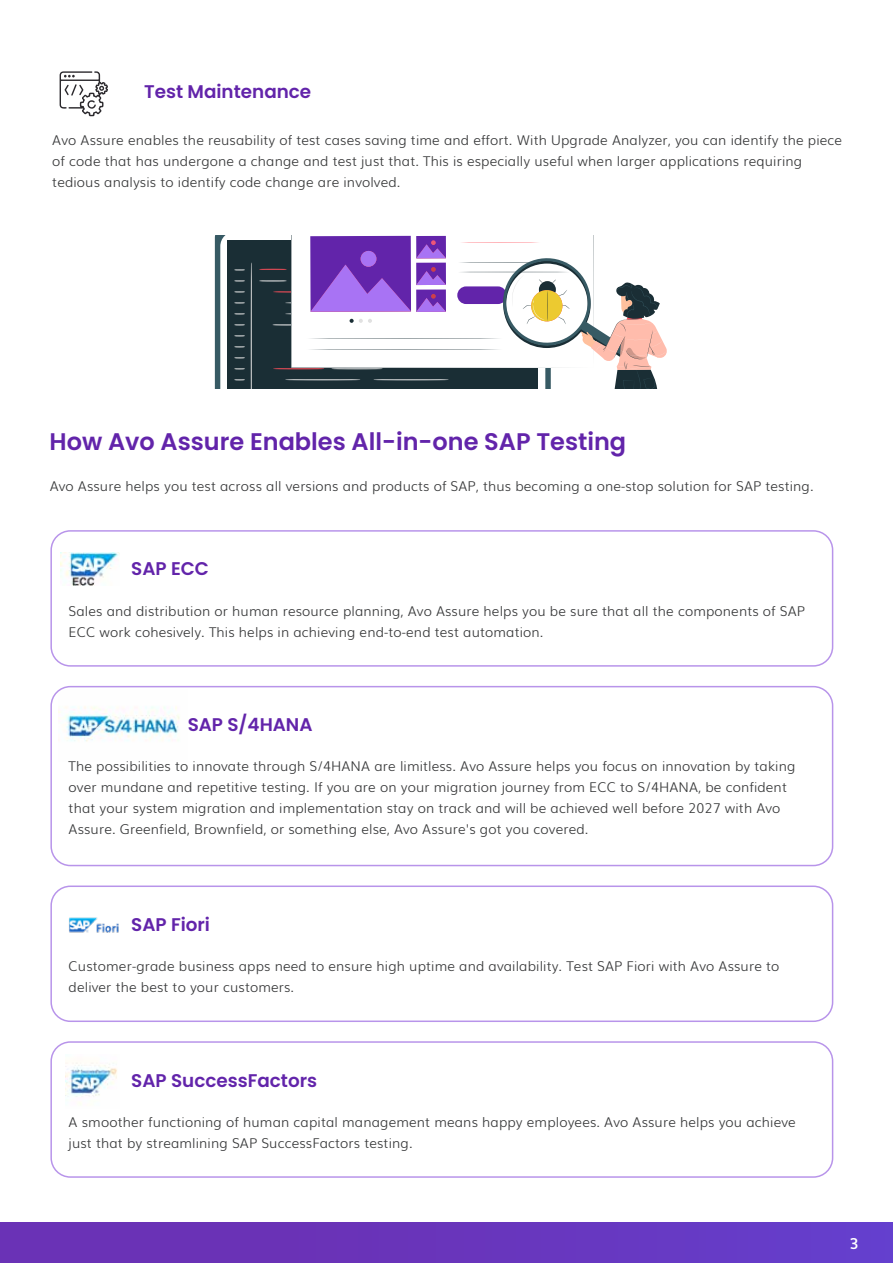
<style>
.page{position:relative;width:893px;height:1263px;background:#fff}
.page>*{position:absolute;margin:0;border:0;box-sizing:border-box;transform-origin:0 0}
.t1{font:600 24px "Poppins";color:#6224aa}
.t2{font:600 18.3px "Poppins";color:#6224aa}
.t3{font:700 15px "Muli";color:#fff}
.t4{font:300 13.5px/21px "Muli";letter-spacing:.01em;color:#363738}
</style>
<div class="page">
<div style="left:0;top:1222px;width:893px;height:41px;background:linear-gradient(to right,#6b2fb1,#653dca)"></div>
<div style="left:50px;top:530px;width:783px;height:137px;border:2px solid #b894ea;border-radius:19px"></div>
<div style="left:50px;top:885px;width:783px;height:137px;border:2px solid #b894ea;border-radius:19px"></div>
<div style="left:50px;top:1041px;width:783px;height:137px;border:2px solid #b894ea;border-radius:19px"></div>
<svg style="left:60px;top:71px;width:48px;height:45px"></svg>
<div style="left:227px;top:240px;width:311px;height:148px;background:#1a2e35"></div>
<svg style="left:251px;top:263px;width:1px;height:125px"></svg>
<svg style="left:234px;top:269px;width:11px;height:2px"></svg>
<svg style="left:234px;top:280px;width:11px;height:2px"></svg>
<svg style="left:234px;top:291px;width:11px;height:2px"></svg>
<svg style="left:234px;top:302px;width:11px;height:2px"></svg>
<svg style="left:234px;top:313px;width:11px;height:2px"></svg>
<svg style="left:234px;top:324px;width:11px;height:2px"></svg>
<svg style="left:234px;top:335px;width:11px;height:2px"></svg>
<svg style="left:234px;top:346px;width:11px;height:2px"></svg>
<svg style="left:234px;top:357px;width:11px;height:2px"></svg>
<svg style="left:234px;top:368px;width:11px;height:2px"></svg>
<svg style="left:234px;top:379px;width:11px;height:2px"></svg>
<svg style="left:259px;top:235px;width:408px;height:153px"></svg>
<img style="left:69px;top:917px;width:50px;height:16px">
<img style="left:61px;top:552px;width:58px;height:34px">
<img style="left:65px;top:1062px;width:52px;height:43px">
<img style="left:59px;top:689px;width:121px;height:53px">
<div style="left:50px;top:686px;width:783px;height:180px;border:2px solid #b894ea;border-radius:19px"></div>
<h2 class="t2" style="left:144px;top:81px;width:169px">Test Maintenance</h2>
<p class="t4" style="left:52px;top:129px;width:791px">Avo Assure enables the reusability of test cases saving time and effort. With Upgrade Analyzer, you can identify the piece of code that has undergone a change and test just that. This is especially useful when larger applications requiring tedious analysis to identify code change are involved.</p>
<h1 class="t1" style="left:50px;top:428px;width:578px">How Avo Assure Enables All-in-one SAP Testing</h1>
<p class="t4" style="left:50px;top:475px;width:765px">Avo Assure helps you test across all versions and products of SAP, thus becoming a one-stop solution for SAP testing.</p>
<h2 class="t2" style="left:131px;top:558px;width:79px">SAP ECC</h2>
<p class="t4" style="left:69px;top:599px;width:738px">Sales and distribution or human resource planning, Avo Assure helps you be sure that all the components of SAP<br>ECC work cohesively. This helps in achieving end-to-end test automation.</p>
<h2 class="t2" style="left:188px;top:714px;width:126px">SAP S/4HANA</h2>
<p class="t4" style="left:69px;top:755px;width:728px">The possibilities to innovate through S/4HANA are limitless. Avo Assure helps you focus on innovation by taking over mundane and repetitive testing. If you are on your migration journey from ECC to S/4HANA, be confident that your system migration and implementation stay on track and will be achieved well before 2027 with Avo Assure. Greenfield, Brownfield, or something else, Avo Assure's got you covered.</p>
<h2 class="t2" style="left:131px;top:914px;width:80px">SAP Fiori</h2>
<p class="t4" style="left:69px;top:954px;width:712px">Customer-grade business apps need to ensure high uptime and availability. Test SAP Fiori with Avo Assure to deliver the best to your customers.</p>
<h2 class="t2" style="left:131px;top:1069px;width:187px">SAP SuccessFactors</h2>
<p class="t4" style="left:69px;top:1110px;width:729px">A smoother functioning of human capital management means happy employees. Avo Assure helps you achieve just that by streamlining SAP SuccessFactors testing.</p>
<p class="t3" style="left:849px;top:1232px;width:11px">3</p>
</div>
